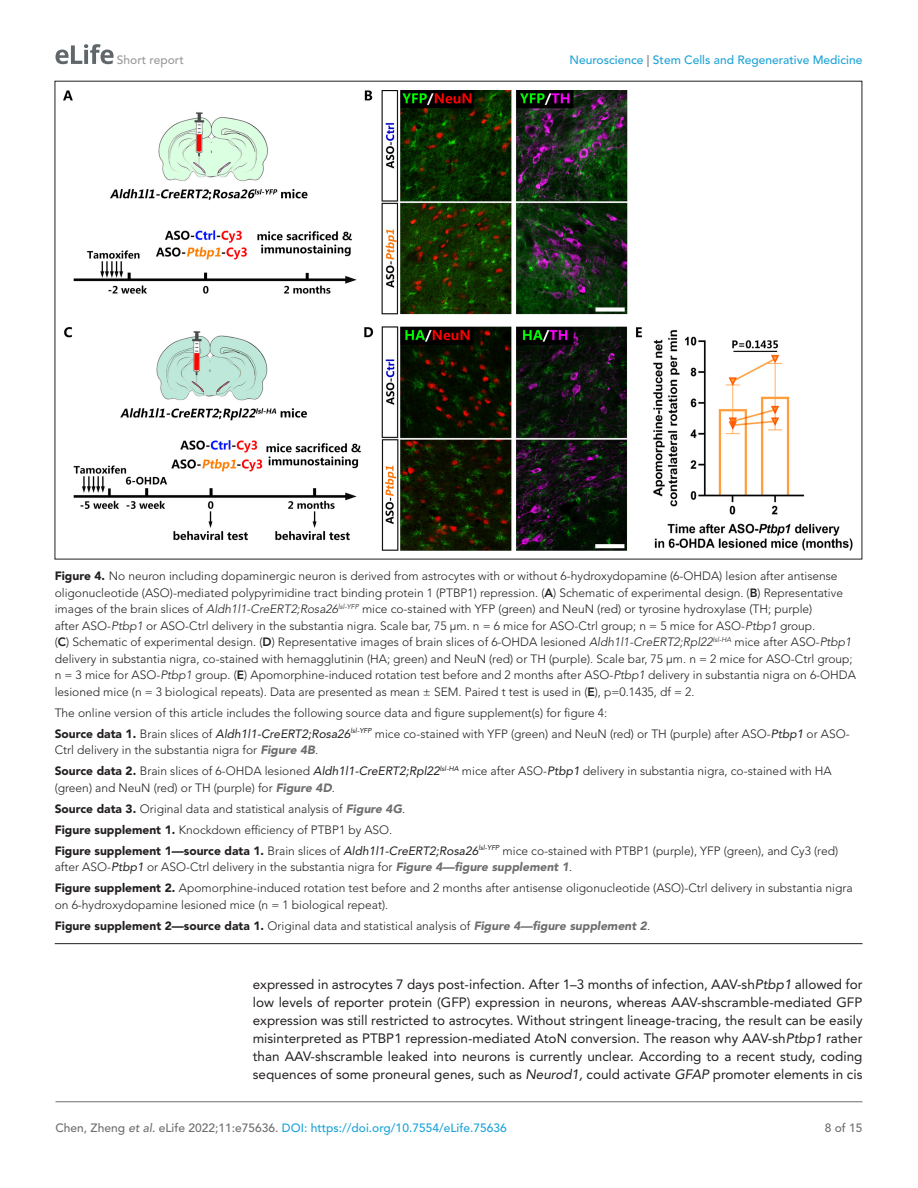
<style>
.page{position:relative;width:918px;height:1188px;background:#fff}
.page>*{position:absolute;margin:0;border:0;box-sizing:border-box;transform-origin:0 0}
.t1{font:13.5px/18px "Avenir LT Std";color:#231f20;text-align:justify}
.t2{font:300 12px/16.5px "Avenir LT Std";color:#231f20}
.t3{font:500 12px "Avenir LT Std";color:#1ea4d7}
.t4{font:500 12px "Avenir LT Std";color:#9a9a9a}
.t5{font:500 12px "Avenir LT Std";color:#6e6e70}
.s1{color:#6e6e70}
.s2{font-weight:900}
.s3{font-weight:800}
.s4{font-style:italic}
.s5{font-weight:400;font-style:italic}
.s6{font-weight:900;font-style:italic;color:#6e6e70}
.s7{font-style:italic;color:#6e6e70}
</style>
<div class="page">
<svg style="left:56px;top:44px;width:58px;height:20px"></svg>
<hr style="left:56px;top:1101px;width:806px;height:1px;background:#6e6e70">
<hr style="left:55px;top:943px;width:807px;height:1px;background:#231f20">
<img style="left:64px;top:90px;width:789px;height:460px">
<p class="t4" style="left:117px;top:53px;width:68px">Short report</p>
<p class="t3" style="left:570px;top:53px;width:294px">Neuroscience <span class="s1">|</span> Stem Cells and Regenerative Medicine</p>
<p class="t2" style="left:55px;top:568px;width:803px"><span class="s2">Figure 4.</span> No neuron including dopaminergic neuron is derived from astrocytes with or without 6-hydroxydopamine (6-OHDA) lesion after antisense oligonucleotide (ASO)-mediated polypyrimidine tract binding protein 1 (PTBP1) repression. (<span class="s3">A</span>) Schematic of experimental design. (<span class="s3">B</span>) Representative images of the brain slices of <span class="s4">Aldh1l1-CreERT2;Rosa26</span><sup>lsl-YFP</sup> mice co-stained with YFP (green) and NeuN (red) or tyrosine hydroxylase (TH; purple)<br>after ASO-<span class="s4">Ptbp1</span> or ASO-Ctrl delivery in the substantia nigra. Scale bar, 75 μm. n = 6 mice for ASO-Ctrl group; n = 5 mice for ASO-<span class="s4">Ptbp1</span> group.<br>(<span class="s3">C</span>) Schematic of experimental design. (<span class="s3">D</span>) Representative images of brain slices of 6-OHDA lesioned <span class="s4">Aldh1l1-CreERT2;Rpl22</span><sup>lsl-HA</sup> mice after ASO-<span class="s4">Ptbp1 </span>delivery in substantia nigra, co-stained with hemagglutinin (HA; green) and NeuN (red) or TH (purple). Scale bar, 75 μm. n = 2 mice for ASO-Ctrl group; n = 3 mice for ASO-<span class="s4">Ptbp1</span> group. (<span class="s3">E</span>) Apomorphine-induced rotation test before and 2 months after ASO-<span class="s4">Ptbp1</span> delivery in substantia nigra on 6-OHDA lesioned mice (n = 3 biological repeats). Data are presented as mean ± SEM. Paired t test is used in (<span class="s3">E</span>), p=0.1435, df = 2.</p>
<p class="t2" style="left:55px;top:702px;width:796px;line-height:21px">The online version of this article includes the following source data and figure supplement(s) for figure 4:<br><span class="s2">Source data 1.</span> Brain slices of <span class="s5">Aldh1l1-CreERT2;Rosa26</span><sup>lsl-YFP</sup> mice co-stained with YFP (green) and NeuN (red) or TH (purple) after ASO-<span class="s5">Ptbp1</span> or ASO-</p>
<p class="t2" style="left:55px;top:740px;width:779px;line-height:21px">Ctrl delivery in the substantia nigra for <span class="s6">Figure 4B</span>.<br><span class="s2">Source data 2.</span> Brain slices of 6-OHDA lesioned <span class="s5">Aldh1l1-CreERT2;Rpl22</span><sup>lsl-HA</sup> mice after ASO-<span class="s5">Ptbp1</span> delivery in substantia nigra, co-stained with HA</p>
<p class="t2" style="left:55px;top:777px;width:785px;line-height:21px">(green) and NeuN (red) or TH (purple) for <span class="s6">Figure 4D</span>.<br><span class="s2">Source data 3.</span> Original data and statistical analysis of <span class="s6">Figure 4G</span>.<br><span class="s2">Figure supplement 1.</span> Knockdown efficiency of PTBP1 by ASO.<br><span class="s2">Figure supplement 1—source data 1.</span> Brain slices of <span class="s5">Aldh1l1-CreERT2;Rosa26</span><sup>lsl-YFP</sup> mice co-stained with PTBP1 (purple), YFP (green), and Cy3 (red)</p>
<p class="t2" style="left:55px;top:857px;width:799px;line-height:21px">after ASO-<span class="s5">Ptbp1</span> or ASO-Ctrl delivery in the substantia nigra for <span class="s6">Figure 4—figure supplement 1</span>.<br><span class="s2">Figure supplement 2.</span> Apomorphine-induced rotation test before and 2 months after antisense oligonucleotide (ASO)-Ctrl delivery in substantia nigra</p>
<p class="t2" style="left:55px;top:894px;width:597px;line-height:21px">on 6-hydroxydopamine lesioned mice (n = 1 biological repeat).<br><span class="s2">Figure supplement 2—source data 1.</span> Original data and statistical analysis of <span class="s6">Figure 4—figure supplement 2</span>.</p>
<p class="t1" style="left:253px;top:976px;width:611px">expressed in astrocytes 7 days post-infection. After 1–3 months of infection, AAV-sh<span class="s4">Ptbp1</span> allowed for low levels of reporter protein (GFP) expression in neurons, whereas AAV-shscramble-mediated GFP expression was still restricted to astrocytes. Without stringent lineage-tracing, the result can be easily misinterpreted as PTBP1 repression-mediated AtoN conversion. The reason why AAV-sh<span class="s4">Ptbp1</span> rather than AAV-shscramble leaked into neurons is currently unclear. According to a recent study, coding sequences of some proneural genes, such as <span class="s4">Neurod1,</span> could activate <span class="s4">GFAP</span> promoter elements in cis</p>
<p class="t3" style="left:56px;top:1121px;width:453px"><span class="s1">Chen, Zheng</span> <span class="s7">et al</span><span class="s1">. eLife 2022;11:e75636.</span> DOI: https://doi.org/10.7554/eLife.75636</p>
<p class="t5" style="left:825px;top:1121px;width:39px">8 of 15</p>
</div>
